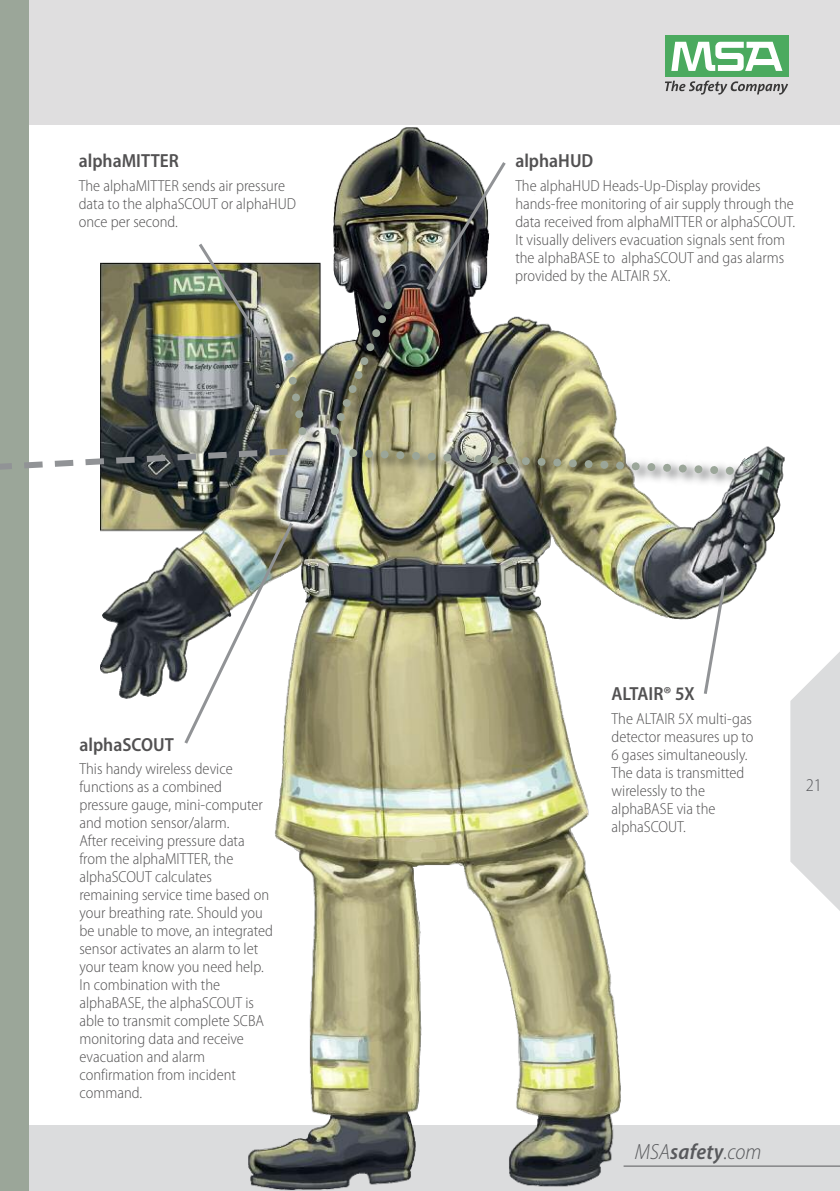
<style>
.page{position:relative;width:840px;height:1191px;background:#fff}
.page>*{position:absolute;margin:0;border:0;box-sizing:border-box;transform-origin:0 0}
.t1{font:italic 300 semi-condensed 22px "Myriad Pro";color:#58595c}
.t2{font:600 semi-condensed 19px "Myriad Pro";color:#525152}
.t3{font:300 semi-condensed 18px "Myriad Pro";color:#58595c}
.t4{font:300 semi-condensed 16px/18px "Myriad Pro";color:#525152}
.s1{font-weight:600}
</style>
<div class="page">
<div style="left:0;top:0;width:839px;height:125px;background:#dfdedf"></div>
<div style="left:0;top:1125px;width:839px;height:66px;background:#dbdcdd"></div>
<img style="left:100px;top:127px;width:723px;height:1064px">
<svg style="left:790px;top:639px;width:49px;height:284px"></svg>
<div style="left:664px;top:36px;width:124px;height:41px;background:#4baa5f"></div>
<svg style="left:671px;top:42px;width:111px;height:29px"></svg>
<svg style="left:665px;top:81px;width:122px;height:14px"></svg>
<div style="left:0;top:0;width:28px;height:1191px;background:#9ba699"></div>
<hr style="left:623px;top:1165px;width:216px;height:1px;background:#58595c">
<svg style="left:0;top:445px;width:294px;height:46px"></svg>
<img style="left:196px;top:240px;width:68px;height:104px">
<img style="left:423px;top:159px;width:85px;height:134px">
<img style="left:182px;top:519px;width:113px;height:228px">
<svg style="left:701px;top:572px;width:27px;height:125px"></svg>
<img style="left:340px;top:440px;width:414px;height:55px">
<img style="left:345px;top:444px;width:388px;height:35px">
<img style="left:274px;top:349px;width:43px;height:109px">
<svg style="left:280px;top:354px;width:30px;height:81px;background:#86866d"></svg>
<img style="left:317px;top:288px;width:100px;height:172px">
<img style="left:327px;top:295px;width:71px;height:140px">
<p class="t2" style="left:79px;top:150px;width:102px">alphaMITTER</p>
<p class="t4" style="left:79px;top:177px;width:218px">The alphaMITTER sends air pressure data to the alphaSCOUT or alphaHUD once per second.</p>
<p class="t2" style="left:79px;top:734px;width:96px">alphaSCOUT</p>
<p class="t4" style="left:79px;top:760px;width:195px">This handy wireless device functions as a combined pressure gauge, mini-computer and motion sensor/alarm.<br>After receiving pressure data from the alphaMITTER, the alphaSCOUT calculates remaining service time based on your breathing rate. Should you be unable to move, an integrated sensor activates an alarm to let your team know you need help.<br>In combination with the alphaBASE, the alphaSCOUT is able to transmit complete SCBA monitoring data and receive evacuation and alarm confirmation from incident command.</p>
<p class="t2" style="left:515px;top:150px;width:79px">alphaHUD</p>
<p class="t4" style="left:515px;top:177px;width:281px">The alphaHUD Heads-Up-Display provides hands-free monitoring of air supply through the data received from alphaMITTER or alphaSCOUT.<br>It visually delivers evacuation signals sent from the alphaBASE to alphaSCOUT and gas alarms provided by the ALTAIR 5X.</p>
<p class="t2" style="left:611px;top:683px;width:85px">ALTAIR® 5X</p>
<p class="t4" style="left:611px;top:710px;width:143px">The ALTAIR 5X multi-gas detector measures up to<br>6 gases simultaneously.<br>The data is transmitted wirelessly to the alphaBASE via the alphaSCOUT.</p>
<p class="t3" style="left:805px;top:775px;width:18px">21</p>
<h1 class="t1" style="left:634px;top:1139px;width:128px">MSA<span class="s1">safety</span>.com</h1>
</div>
